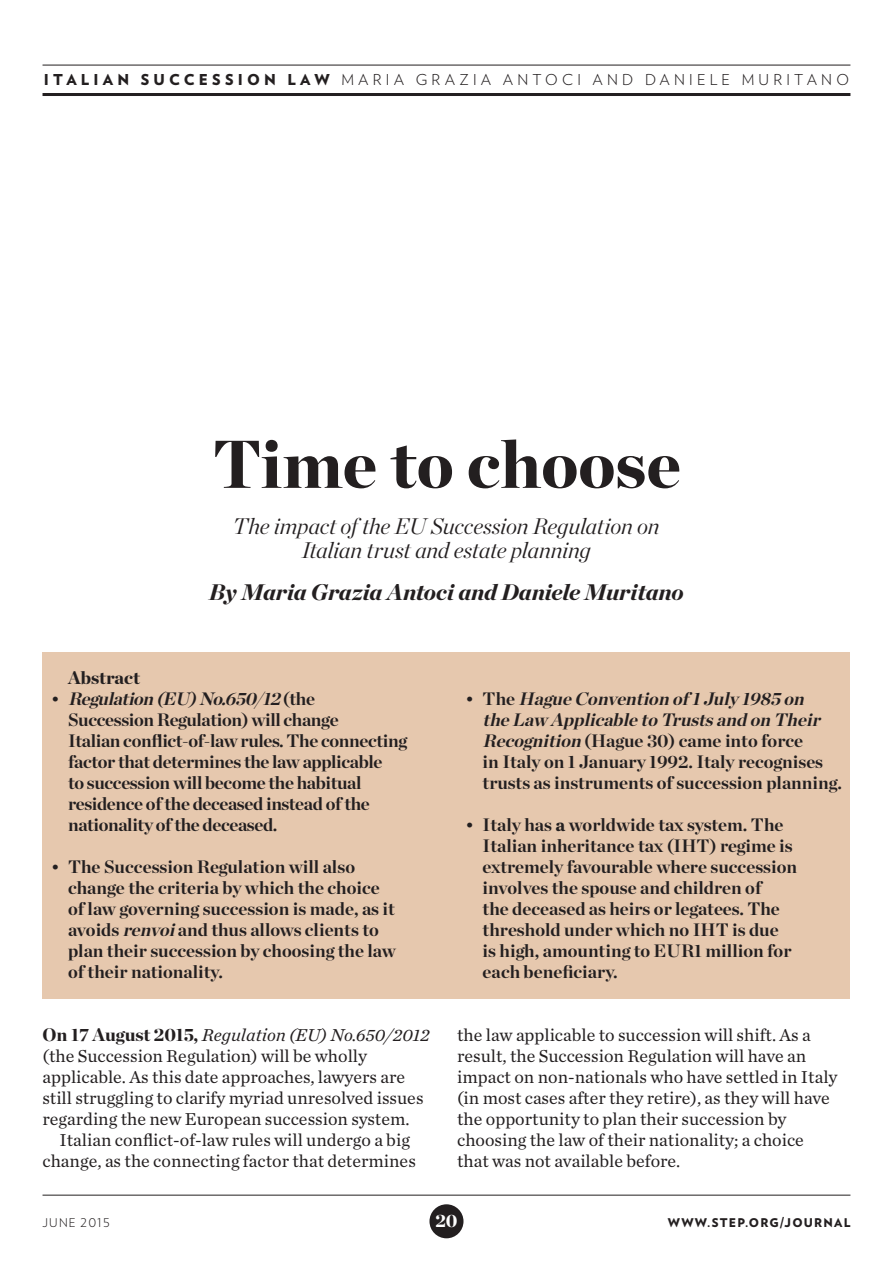
<style>
.page{position:relative;width:893px;height:1263px;background:#fff}
.page>*{position:absolute;margin:0;border:0;box-sizing:border-box;transform-origin:0 0}
.HEADLINE{font:900 67.5px "Chronicle Display";color:#231f20}
.CELL{font:italic 300 22.5px/24px "Chronicle Display";letter-spacing:-.015em;color:#231f20;text-align:center}
.BY_AUTHOR{font:italic 900 22.5px "Chronicle Display";letter-spacing:-.005em;color:#231f20}
.BODY_COPY{font:700 18px/21px "Chronicle Display";color:#231f20}
.BODY_COPY-2{font:18px/21px "Chronicle Text G1";color:#231f20}
.BODY_COPY-3{font:700 18px/21px "Chronicle Display";letter-spacing:-.02em;color:#231f20}
.BODY_COPY-4{font:900 18px "Chronicle Display";color:#231f20}
.t1{font:900 18px "Chronicle Display";color:#fff}
.t2{font:300 15px "Verlag";letter-spacing:.28em;color:#231f20}
.t3{font:900 12px "Verlag";letter-spacing:.1em;color:#231f20}
.t4{font:300 12px "Verlag";letter-spacing:.1em;color:#231f20}
.s1{font-weight:900}
.s2{font-style:italic}
.s3{font-family:"Chronicle Display";font-weight:900}
.s4{font-family:"Chronicle Text G1"}
</style>
<div class="page">
<div style="left:429px;top:1204px;width:34px;height:34px;background:#231f20;border-radius:50%"></div>
<hr style="left:43px;top:93px;width:807px;height:3px;background:#231f20">
<hr style="left:43px;top:65px;width:807px;height:1px;background:#231f20">
<hr style="left:43px;top:1195px;width:807px;height:1px;background:#231f20">
<div style="left:43px;top:653px;width:807px;height:346px;background:#e6c8ae"></div>
<p class="t2" style="left:44px;top:69px;width:807px"><span class="s1">ITALIAN SUCCESSION LAW</span> MARIA GRAZIA ANTOCI AND DANIELE MURITANO</p>
<p class="HEADLINE" style="left:212px;top:408px;width:470px">Time to choose</p>
<p class="CELL" style="left:233px;top:512px;width:428px">The impact of the EU Succession Regulation on<br>Italian trust and estate planning</p>
<p class="BY_AUTHOR" style="left:209px;top:573px;width:476px">By Maria Grazia Antoci and Daniele Muritano</p>
<p class="BODY_COPY-4" style="left:68px;top:663px;width:74px">Abstract</p>
<p class="BODY_COPY-3" style="left:68px;top:687px;width:340px;text-indent:-17px">• <span class="s2">Regulation(EU) No.650/12</span>( t h e<br>Succession Regulation) will change<br>Italian conflict-of-law rules. The connecting factor that determines the law applicable<br>to succession will become the habitual residence of the deceased instead of the nationality of the deceased.</p>
<p class="BODY_COPY" style="left:68px;top:855px;width:329px;text-indent:-17px">• The Succession Regulation will also change the criteria by which the choice of law governing succession is made, as it avoids <span class="s2">renvoi</span>and thus allows clients to plan their succession by choosing the law of their nationality.</p>
<p class="BODY_COPY-2" style="left:43px;top:1024px;width:389px"><span class="s3">On 17 August 2015,</span> <span class="s2">Regulation (EU) No.650/2012 </span>(the Succession Regulation) will be wholly applicable. As this date approaches, lawyers are still struggling to clarify myriad unresolved issues regarding the new European succession system.</p>
<p class="BODY_COPY-2" style="left:43px;top:1129px;width:375px;text-indent:17px">Italian conflict-of-law rules will undergo a big change, as the connecting factor that determines</p>
<p class="BODY_COPY" style="left:483px;top:687px;width:361px;text-indent:-17px">• T h e <span class="s2">HagueConvention of 1July 1985on theLaw ApplicabletoTrustsandon Their Recognition</span> (Hague 30) came into force<br>in Italy on 1 January 1992. Italy recognises trusts as instruments of succession planning.</p>
<p class="BODY_COPY" style="left:483px;top:813px;width:316px;text-indent:-17px">• Italy has <span class="s4">a</span> worldwide tax system. The Italian inheritance tax (IHT) regime is extremely favourable where succession involves the spouse and children of<br>the deceased as heirs or legatees. The threshold under which no IHT is due<br>is high, amounting to EUR1 million for each beneficiary.</p>
<p class="BODY_COPY-2" style="left:457px;top:1024px;width:382px">the law applicable to succession will shift. As a result, the Succession Regulation will have an impact on non-nationals who have settled in Italy (in most cases after they retire), as they will have the opportunity to plan their succession by choosing the law of their nationality; a choice that was not available before.</p>
<p class="t4" style="left:43px;top:1214px;width:69px">JUNE 2015</p>
<p class="t1" style="left:435px;top:1206px;width:24px">20</p>
<p class="t3" style="left:668px;top:1213px;width:184px">WWW.STEP.ORG/JOURNAL</p>
</div>
